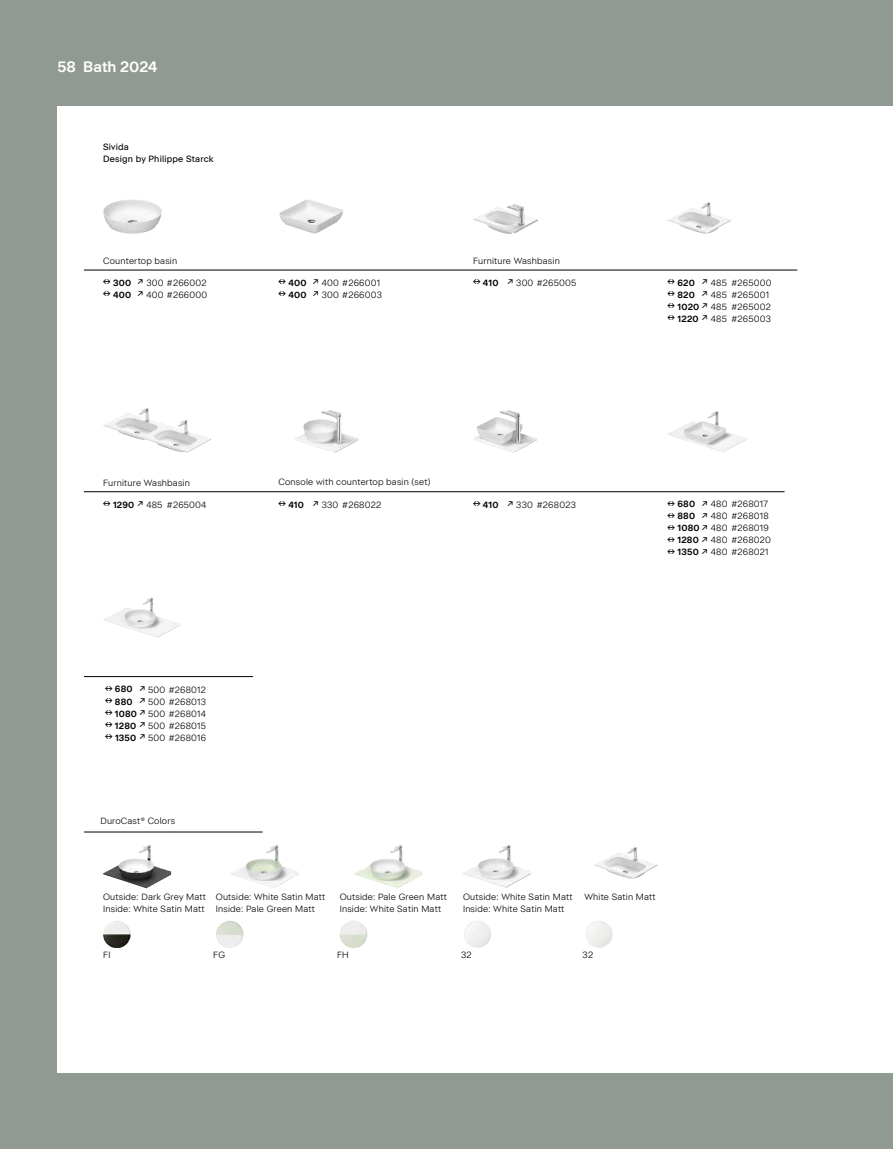
<style>
.page{position:relative;width:893px;height:1149px;background:#fff}
.page>*{position:absolute;margin:0;border:0;box-sizing:border-box;transform-origin:0 0}
.t1{font:700 15px "Dura Next";color:#fff}
.t2{font:300 9px/12px "Dura Next";letter-spacing:.02em;color:#000}
.t3{font:700 9px/12px "Dura Next";letter-spacing:.02em;color:#000}
.t4{font:9px/12px "Dura Next";letter-spacing:.02em;color:#000}
.s1{font-weight:700}
.s2{font-weight:300}
</style>
<div class="page">
<div style="left:0;top:0;width:893px;height:1148px;background:#919a92"></div>
<div style="left:57px;top:106px;width:836px;height:965px;background:#fff"></div>
<img style="left:103px;top:845px;width:68px;height:42px">
<img style="left:231px;top:845px;width:67px;height:42px">
<img style="left:354px;top:845px;width:68px;height:42px">
<img style="left:463px;top:845px;width:68px;height:42px">
<hr style="left:84px;top:270px;width:713px;height:1px;background:#000">
<hr style="left:84px;top:491px;width:701px;height:1px;background:#000">
<img style="left:279px;top:199px;width:64px;height:34px">
<img style="left:103px;top:200px;width:59px;height:34px">
<img style="left:103px;top:408px;width:108px;height:45px">
<img style="left:474px;top:204px;width:64px;height:30px">
<img style="left:668px;top:202px;width:63px;height:31px">
<hr style="left:84px;top:831px;width:179px;height:1px;background:#000">
<hr style="left:84px;top:676px;width:169px;height:1px;background:#000">
<img style="left:295px;top:410px;width:64px;height:43px">
<img style="left:474px;top:410px;width:63px;height:43px">
<img style="left:103px;top:597px;width:78px;height:40px">
<img style="left:668px;top:411px;width:79px;height:41px">
<img style="left:103px;top:921px;width:28px;height:28px">
<img style="left:216px;top:921px;width:28px;height:27px">
<img style="left:340px;top:921px;width:28px;height:27px">
<img style="left:464px;top:921px;width:27px;height:27px">
<img style="left:585px;top:921px;width:28px;height:27px">
<img style="left:594px;top:847px;width:64px;height:31px">
<h1 class="t1" style="left:57px;top:55px;width:102px">58 Bath 2024</h1>
<p class="t4" style="left:103px;top:140px;width:112px">Sivida<br>Design by Philippe Starck</p>
<p class="t2" style="left:103px;top:254px;width:76px">Countertop basin</p>
<p class="t2" style="left:473px;top:254px;width:88px">Furniture Washbasin</p>
<p class="t3" style="left:103px;top:275px;width:30px"><sup>↔</sup> 300 <sup>↔</sup> 400</p>
<p class="t2" style="left:137px;top:275px;width:72px"><sup>↗</sup> 300 #266002 <sup>↗</sup> 400 #266000</p>
<p class="t2" style="left:103px;top:475px;width:88px">Furniture Washbasin</p>
<p class="t2" style="left:103px;top:497px;width:105px"><sup>↔</sup> <span class="s1">1290</span> <sup>↗</sup> 485 #265004</p>
<p class="t2" style="left:105px;top:682px;width:103px"><sup>↔</sup> <span class="s1">680<br></span><sup>↔</sup> <span class="s1">880<br></span><sup>↔</sup> <span class="s1">1080</span> <sup>↗</sup> 500 #268014 <sup>↔</sup> <span class="s1">1280</span> <sup>↗</sup> 500 #268015 <sup>↔</sup> <span class="s1">1350</span> <sup>↗</sup> 500 #268016</p>
<p class="t2" style="left:139px;top:682px;width:68px"><sup>↗</sup> 500 #268012 <sup>↗</sup> 500 #268013</p>
<p class="t2" style="left:100px;top:814px;width:76px">DuroCast® Colors</p>
<p class="t3" style="left:279px;top:275px;width:30px"><sup>↔</sup> 400 <sup>↔</sup> 400</p>
<p class="t2" style="left:313px;top:275px;width:71px"><sup>↗</sup> 400 #266001 <sup>↗</sup> 300 #266003</p>
<p class="t2" style="left:473px;top:275px;width:105px"><sup>↔</sup> <span class="s1">410</span> <sup>↗</sup> 300 #265005</p>
<p class="t3" style="left:668px;top:275px;width:61px"><sup>↔</sup> 620<br><sup>↔</sup> 820<br><sup>↔</sup> 1020 <sup>↗</sup> <span class="s2">485 </span><sup>↔</sup> 1220 <sup>↗</sup> <span class="s2">485</span></p>
<p class="t2" style="left:702px;top:275px;width:27px"><sup>↗</sup> 485 <sup>↗</sup> 485</p>
<p class="t2" style="left:731px;top:275px;width:42px">#265000 #265001 #265002 #265003</p>
<p class="t2" style="left:279px;top:475px;width:154px">Console with countertop basin (set)</p>
<p class="t2" style="left:279px;top:498px;width:104px"><sup>↔</sup> <span class="s1">410</span> <sup>↗</sup> 330 #268022</p>
<p class="t2" style="left:473px;top:497px;width:104px"><sup>↔</sup> <span class="s1">410</span> <sup>↗</sup> 330 #268023</p>
<p class="t2" style="left:668px;top:497px;width:105px"><sup>↔</sup> <span class="s1">680<br></span><sup>↔</sup> <span class="s1">880<br></span><sup>↔</sup> <span class="s1">1080</span> <sup>↗</sup> 480 #268019 <sup>↔</sup> <span class="s1">1280</span> <sup>↗</sup> 480 #268020 <sup>↔</sup> <span class="s1">1350</span> <sup>↗</sup> 480 #268021</p>
<p class="t2" style="left:702px;top:497px;width:69px"><sup>↗</sup> 480 #268017 <sup>↗</sup> 480 #268018</p>
<p class="t2" style="left:103px;top:889px;width:104px">Outside: Dark Grey Matt<br>Inside: White Satin Matt</p>
<p class="t2" style="left:216px;top:889px;width:111px">Outside: White Satin Matt<br>Inside: Pale Green Matt</p>
<p class="t2" style="left:340px;top:889px;width:109px">Outside: Pale Green Matt<br>Inside: White Satin Matt</p>
<p class="t2" style="left:463px;top:889px;width:111px">Outside: White Satin Matt<br>Inside: White Satin Matt</p>
<p class="t2" style="left:584px;top:889px;width:73px">White Satin Matt</p>
<p class="t2" style="left:103px;top:948px;width:9px">FI</p>
<p class="t2" style="left:213px;top:948px;width:13px">FG</p>
<p class="t2" style="left:337px;top:948px;width:13px">FH</p>
<p class="t2" style="left:461px;top:948px;width:12px">32</p>
<p class="t2" style="left:583px;top:948px;width:12px">32</p>
</div>
